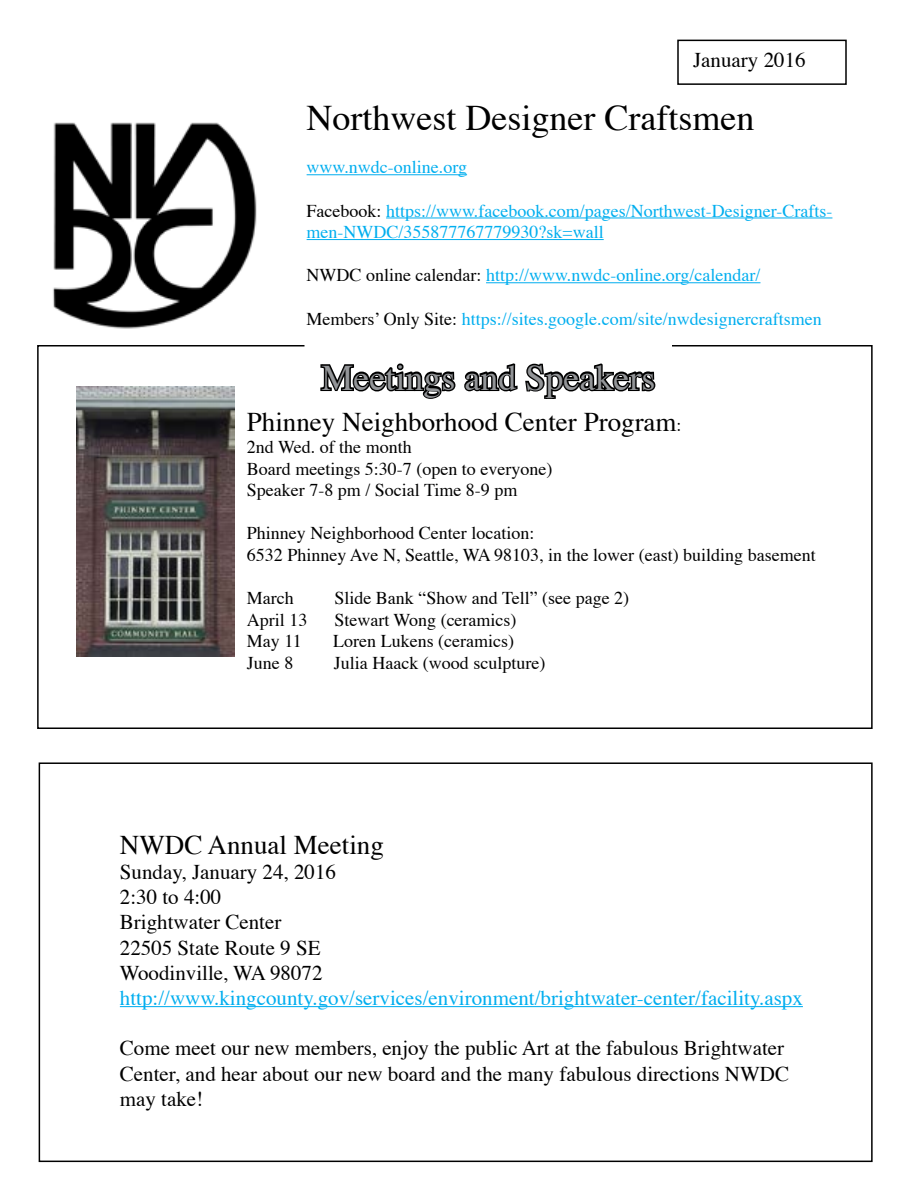
<style>
.page{position:relative;width:918px;height:1188px;background:#fff}
.page>*{position:absolute;margin:0;border:0;box-sizing:border-box;transform-origin:0 0}
.t1{font:36px "Times";color:#000}
.t2{font:36px "Times";color:#939598}
.t3{font:27px "Times";color:#000}
.t4{font:21px/25.2px "Times";color:#000}
.t5{font:21px "Times";color:#00aeef}
.t6{font:18px/21.6px "Times";color:#000}
.t7{font:18px/21.6px "Times";color:#00aeef}
.s1{color:#000}
.s2{font-size:18px}
</style>
<div class="page">
<hr style="left:307px;top:174px;width:160px;height:1px;background:#00aeef">
<hr style="left:386px;top:218px;width:446px;height:1px;background:#00aeef">
<hr style="left:307px;top:239px;width:297px;height:1px;background:#00aeef">
<hr style="left:486px;top:282px;width:274px;height:1px;background:#00aeef">
<img style="left:53px;top:122px;width:204px;height:207px">
<div style="left:677px;top:40px;width:170px;height:45px;border:2px solid #000"></div>
<img style="left:77px;top:386px;width:158px;height:270px">
<svg style="left:320px;top:363px;width:336px;height:36px"></svg>
<hr style="left:120px;top:1006px;width:683px;height:1px;background:#00aeef">
<div style="left:39px;top:762px;width:834px;height:400px;border:2px solid #000"></div>
<p class="t4" style="left:693px;top:45px;width:114px">January 2016</p>
<h1 class="t1" style="left:307px;top:84px;width:449px">Northwest Designer Craftsmen</h1>
<p class="t7" style="left:307px;top:155px;width:162px">www.nwdc-online.org</p>
<p class="t7" style="left:307px;top:198px;width:527px"><span class="s1">Facebook:</span> https://www.facebook.com/pages/Northwest-Designer-Crafts&shy;men-NWDC/355877767779930?sk=wall</p>
<p class="t7" style="left:307px;top:263px;width:455px"><span class="s1">NWDC online calendar:</span> http://www.nwdc-online.org/calendar/</p>
<p class="t7" style="left:307px;top:306px;width:517px"><span class="s1">Members’ Only Site:</span> https://sites.google.com/site/nwdesignercraftsmen</p>
<h1 class="t2" style="left:321px;top:344px;width:335px">Meetings and Speakers</h1>
<h2 class="t3" style="left:247px;top:397px;width:436px">Phinney Neighborhood Center Program<span class="s2">:</span></h2>
<p class="t6" style="left:247px;top:435px;width:307px">2nd Wed. of the month<br>Board meetings 5:30-7 (open to everyone)<br>Speaker 7-8 pm / Social Time 8-9 pm</p>
<p class="t6" style="left:247px;top:521px;width:570px">Phinney Neighborhood Center location:<br>6532 Phinney Ave N, Seattle, WA 98103, in the lower (east) building basement</p>
<p class="t6" style="left:247px;top:586px;width:48px">March</p>
<p class="t6" style="left:334px;top:586px;width:296px">Slide Bank “Show and Tell” (see page 2)</p>
<p class="t6" style="left:247px;top:607px;width:62px">April 13</p>
<p class="t6" style="left:334px;top:607px;width:184px">Stewart Wong (ceramics)</p>
<p class="t6" style="left:247px;top:629px;width:56px">May 11</p>
<p class="t6" style="left:333px;top:629px;width:182px">Loren Lukens (ceramics)</p>
<p class="t6" style="left:247px;top:651px;width:48px">June 8</p>
<p class="t6" style="left:334px;top:651px;width:213px">Julia Haack (wood sculpture)</p>
<h2 class="t3" style="left:120px;top:820px;width:265px">NWDC Annual Meeting</h2>
<p class="t4" style="left:120px;top:858px;width:218px">Sunday, January 24, 2016<br>2:30 to 4:00<br>Brightwater Center<br>22505 State Route 9 SE<br>Woodinville, WA 98072</p>
<p class="t5" style="left:120px;top:978px;width:685px">http://www.kingcounty.gov/services/environment/brightwater-center/facility.aspx</p>
<p class="t4" style="left:120px;top:1034px;width:671px">Come meet our new members, enjoy the public Art at the fabulous Brightwater<br>Center, and hear about our new board and the many fabulous directions NWDC may take!</p>
</div>
